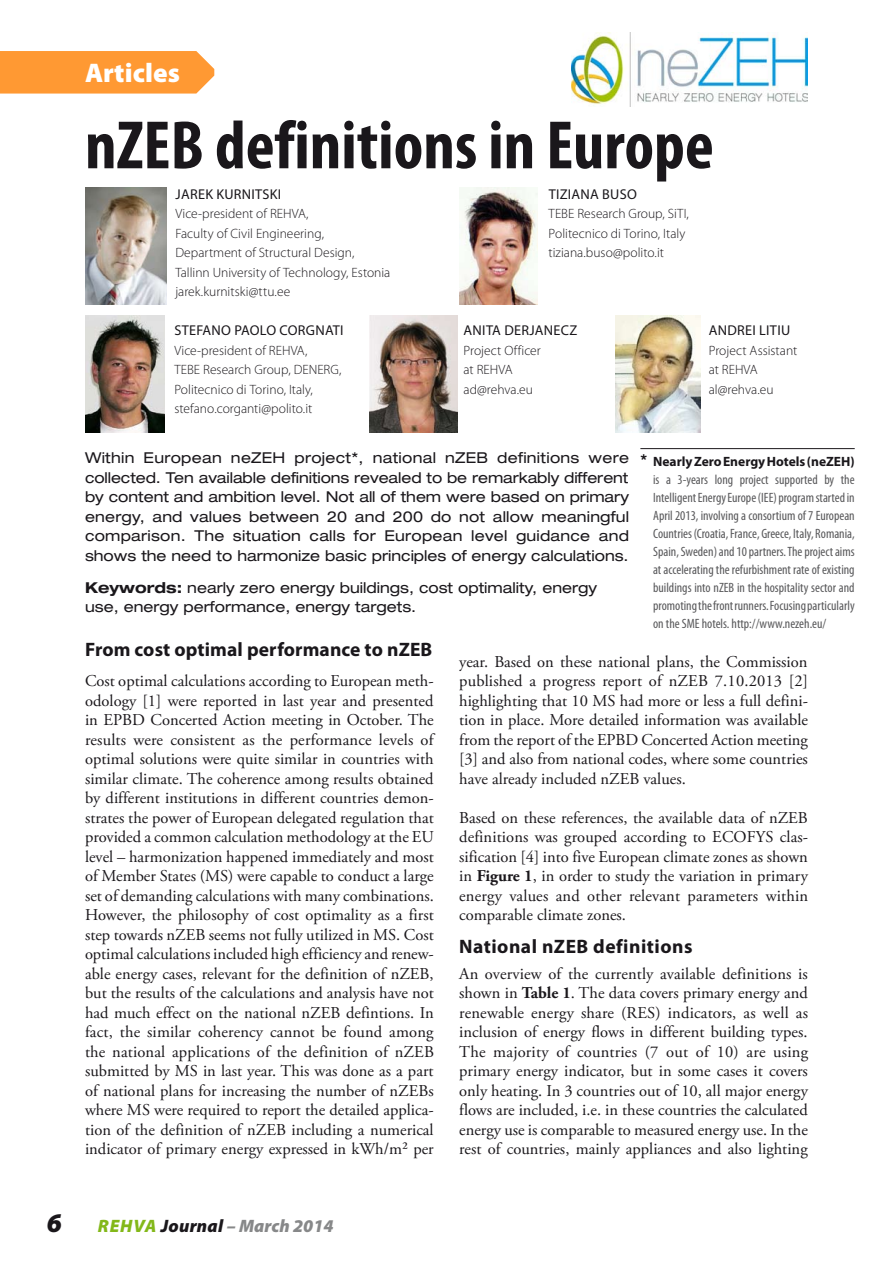
<style>
.page{position:relative;width:893px;height:1263px;background:#fff}
.page>*{position:absolute;margin:0;border:0;box-sizing:border-box;transform-origin:0 0}
.t1{font:700 condensed 69px "Myriad Pro";color:#1a171b}
.t2{font:900 27px "Myriad Pro";letter-spacing:.005em;color:#fff}
.t3{font:700 19.5px "Myriad Pro";letter-spacing:.005em;color:#1a171b}
.t4{font:700 19.5px "Myriad Pro";letter-spacing:.025em;color:#1a171b}
.t5{font:italic 900 18px "Myriad Pro";letter-spacing:.015em;color:#878889}
.t6{font:16.5px/19.5px "Adobe Garamond Pro";color:#1a171b;text-align:justify}
.t7{font:expanded 15px/19.5px "Helvetica Neue LT Std";color:#1a171b;text-align:justify}
.t8{font:14.25px "Myriad Pro";letter-spacing:.02em;color:#1a171b}
.t9{font:condensed 13.5px/18px "Myriad Pro";color:#58585a;text-align:justify}
.t10{font:300 13.5px/19.5px "Myriad Pro";color:#1a171b}
.s1{font-weight:700}
.s2{font-family:"Helvetica Neue LT Std";font-weight:700;font-stretch:normal;font-size:16.5px;color:#1a171b}
.s3{font-weight:700;font-stretch:normal;color:#1a171b}
.s4{color:#83b819}
.s5{color:#1a171b}
</style>
<div class="page">
<img style="left:459px;top:188px;width:79px;height:117px">
<img style="left:85px;top:316px;width:80px;height:117px">
<img style="left:85px;top:188px;width:81px;height:117px">
<img style="left:370px;top:316px;width:87px;height:117px">
<img style="left:615px;top:316px;width:86px;height:117px">
<img style="left:571px;top:33px;width:237px;height:73px">
<hr style="left:640px;top:448px;width:215px;height:1px;background:#1a171b">
<div style="left:0;top:51px;width:214px;height:43px;background:#f93"></div>
<h2 class="t2" style="left:85px;top:54px;width:96px">Articles</h2>
<h1 class="t1" style="left:85px;top:102px;width:630px">nZEB definitions in Europe</h1>
<p class="t8" style="left:176px;top:185px;width:107px">JAREK KURNITSKI</p>
<p class="t10" style="left:175px;top:204px;width:217px">Vice-president of REHVA,<br>Faculty of Civil Engineering,<br>Department of Structural Design,<br>Tallinn University of Technology, Estonia jarek.kurnitski@ttu.ee</p>
<p class="t8" style="left:174px;top:322px;width:171px">STEFANO PAOLO CORGNATI</p>
<p class="t10" style="left:174px;top:340px;width:169px">Vice-president of REHVA,<br>TEBE Research Group, DENERG,<br>Politecnico di Torino, Italy, stefano.corganti@polito.it</p>
<p class="t8" style="left:549px;top:185px;width:90px">TIZIANA BUSO</p>
<p class="t10" style="left:549px;top:204px;width:142px">TEBE Research Group, SiTI,<br>Politecnico di Torino, Italy tiziana.buso@polito.it</p>
<p class="t8" style="left:464px;top:322px;width:115px">ANITA DERJANECZ</p>
<p class="t10" style="left:463px;top:340px;width:79px">Project Officer at REHVA ad@rehva.eu</p>
<p class="t8" style="left:709px;top:322px;width:83px">ANDREI LITIU</p>
<p class="t10" style="left:709px;top:340px;width:90px">Project Assistant at REHVA al@rehva.eu</p>
<p class="t7" style="left:85px;top:448px;width:546px">Within European neZEH project*, national nZEB definitions were collected. Ten available definitions revealed to be remarkably different by content and ambition level. Not all of them were based on primary energy, and values between 20 and 200 do not allow meaningful comparison. The situation calls for European level guidance and shows the need to harmonize basic principles of energy calculations.</p>
<p class="t7" style="left:85px;top:577px;width:513px"><span class="s1">Keywords:</span> nearly zero energy buildings, cost optimality, energy use, energy performance, energy targets.</p>
<p class="t9" style="left:653px;top:452px;width:203px;text-indent:-13px"><span class="s2">*</span> <span class="s3">Nearly Zero Energy Hotels (neZEH) </span>is a 3-years long project supported by the IntelligentEnergyEurope(IEE)programstartedin April 2013, involving a consortium of 7 European Countries(Croatia,France, Greece, Italy, Romania, Spain,Sweden)and10partners.Theprojectaims at accelerating the refurbishment rate of existing buildings into nZEB in the hospitality sector and promotingthefrontrunners.Focusingparticularly on the SME hotels. http://www.nezeh.eu/</p>
<p class="t3" style="left:85px;top:637px;width:349px">From cost optimal performance to nZEB</p>
<p class="t6" style="left:85px;top:672px;width:350px">Cost optimal calculations according to European meth&shy;odology [1] were reported in last year and presented in EPBD Concerted Action meeting in October. The results were consistent as the performance levels of optimal solutions were quite similar in countries with similar climate. The coherence among results obtained by different institutions in different countries demon&shy;strates the power of European delegated regulation that provided a common calculation methodology at the EU level – harmonization happened immediately and most of Member States (MS) were capable to conduct a large set of demanding calculations with many combinations.<br>However, the philosophy of cost optimality as a first step towards nZEB seems not fully utilized in MS. Cost optimal calculations included high efficiency and renew&shy;able energy cases, relevant for the definition of nZEB, but the results of the calculations and analysis have not had much effect on the national nZEB defintions. In fact, the similar coherency cannot be found among the national applications of the definition of nZEB submitted by MS in last year. This was done as a part of national plans for increasing the number of nZEBs where MS were required to report the detailed applica&shy;tion of the definition of nZEB including a numerical indicator of primary energy expressed in kWh/m² per</p>
<p class="t6" style="left:459px;top:652px;width:350px">year. Based on these national plans, the Commission published a progress report of nZEB 7.10.2013 [2] highlighting that 10 MS had more or less a full defini&shy;tion in place. More detailed information was available from the report of the EPBD Concerted Action meeting [3] and also from national codes, where some countries have already included nZEB values.</p>
<p class="t6" style="left:459px;top:808px;width:350px">Based on these references, the available data of nZEB definitions was grouped according to ECOFYS clas&shy;sification [4] into five European climate zones as shown in <span class="s1">Figure 1</span>, in order to study the variation in primary energy values and other relevant parameters within comparable climate zones.</p>
<p class="t4" style="left:459px;top:934px;width:235px">National nZEB definitions</p>
<p class="t6" style="left:459px;top:964px;width:350px">An overview of the currently available definitions is shown in <span class="s1">Table 1</span>. The data covers primary energy and renewable energy share (RES) indicators, as well as inclusion of energy flows in different building types.<br>The majority of countries (7 out of 10) are using primary energy indicator, but in some cases it covers only heating. In 3 countries out of 10, all major energy flows are included, i.e. in these countries the calculated energy use is comparable to measured energy use. In the rest of countries, mainly appliances and also lighting</p>
<p class="t5" style="left:98px;top:1214px;width:237px"><span class="s4">REHVA</span> <span class="s5">Journal</span> – March 2014</p>
</div>
